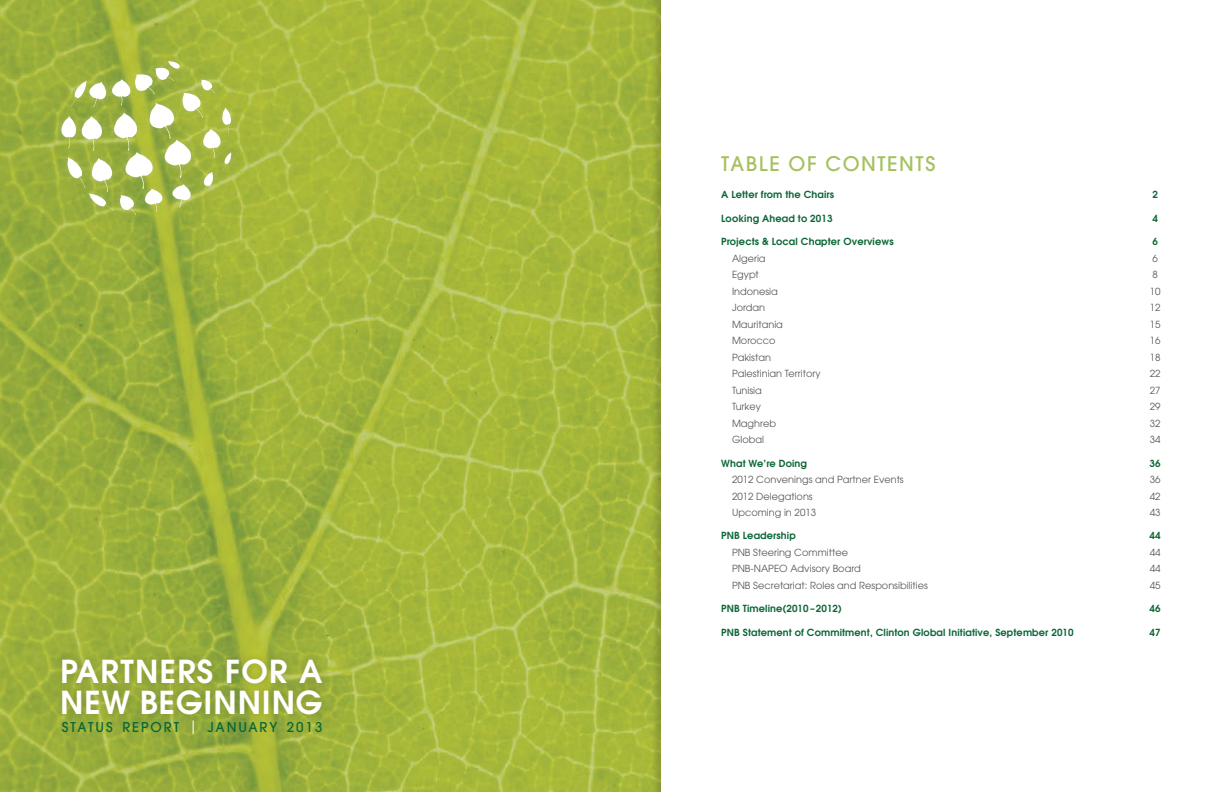
<style>
.page{position:relative;width:1224px;height:792px;background:#fff}
.page>*{position:absolute;margin:0;border:0;box-sizing:border-box;transform-origin:0 0}
.t1{font:600 31.5px/30.8px "Avant Garde";letter-spacing:.03em;color:#fff}
.t2{font:500 20px "Avant Garde";letter-spacing:.08em;color:#a5c15f}
.t3{font:500 13.5px "Avant Garde";letter-spacing:.145em;color:#0b6636}
.t4{font:9.8px "Avant Garde";color:#57585a}
.t5{font:600 9.8px "Avant Garde";letter-spacing:.015em;color:#0b6636}
.s1{font-weight:400;color:#fff}
</style>
<div class="page">
<img style="left:0;top:0;width:652px;height:792px">
<div style="left:53px;top:53px;width:186px;height:169px;background:#fff;opacity:.2"></div>
<svg style="left:61px;top:61px;width:170px;height:154px"></svg>
<div style="left:54px;top:651px;width:276px;height:72px;background:#231f20;opacity:.2"></div>
<h1 class="t1" style="left:60px;top:656px;width:264px">Partners for a new beginning</h1>
<h3 class="t3" style="left:62px;top:719px;width:262px">STATUS REPOR T <span class="s1">|</span> JANUARY 2013</h3>
<h2 class="t2" style="left:721px;top:151px;width:214px">TABLE OF CONTENTS</h2>
<p class="t5" style="left:721px;top:188px;width:114px">A Letter from the Chairs</p>
<p class="t5" style="left:1152px;top:188px;width:7px">2</p>
<p class="t5" style="left:721px;top:212px;width:113px">Looking Ahead to 2013</p>
<p class="t5" style="left:1152px;top:212px;width:7px">4</p>
<p class="t5" style="left:721px;top:235px;width:174px">Projects &amp; Local Chapter Overviews</p>
<p class="t5" style="left:1152px;top:235px;width:7px">6</p>
<p class="t4" style="left:732px;top:252px;width:35px">Algeria</p>
<p class="t4" style="left:1153px;top:252px;width:7px">6</p>
<p class="t4" style="left:732px;top:269px;width:28px">Egypt</p>
<p class="t4" style="left:1153px;top:269px;width:7px">8</p>
<p class="t4" style="left:732px;top:285px;width:47px">Indonesia</p>
<p class="t4" style="left:1150px;top:285px;width:12px">10</p>
<p class="t4" style="left:732px;top:302px;width:35px">Jordan</p>
<p class="t4" style="left:1150px;top:302px;width:12px">12</p>
<p class="t4" style="left:732px;top:318px;width:52px">Mauritania</p>
<p class="t4" style="left:1150px;top:318px;width:12px">15</p>
<p class="t4" style="left:732px;top:335px;width:45px">Morocco</p>
<p class="t4" style="left:1150px;top:335px;width:12px">16</p>
<p class="t4" style="left:732px;top:351px;width:40px">Pakistan</p>
<p class="t4" style="left:1150px;top:351px;width:12px">18</p>
<p class="t4" style="left:732px;top:368px;width:90px">Palestinian Territory</p>
<p class="t4" style="left:1150px;top:368px;width:12px">22</p>
<p class="t4" style="left:732px;top:384px;width:31px">Tunisia</p>
<p class="t4" style="left:1150px;top:384px;width:12px">27</p>
<p class="t4" style="left:732px;top:401px;width:31px">Turkey</p>
<p class="t4" style="left:1150px;top:401px;width:12px">29</p>
<p class="t4" style="left:732px;top:417px;width:46px">Maghreb</p>
<p class="t4" style="left:1150px;top:417px;width:12px">32</p>
<p class="t4" style="left:732px;top:434px;width:34px">Global</p>
<p class="t4" style="left:1150px;top:434px;width:12px">34</p>
<p class="t5" style="left:721px;top:457px;width:87px">What We’re Doing</p>
<p class="t5" style="left:1150px;top:457px;width:13px">36</p>
<p class="t4" style="left:732px;top:474px;width:173px">2012 Convenings and Partner Events</p>
<p class="t4" style="left:1150px;top:474px;width:12px">36</p>
<p class="t4" style="left:732px;top:490px;width:82px">2012 Delegations</p>
<p class="t4" style="left:1150px;top:490px;width:12px">42</p>
<p class="t4" style="left:732px;top:507px;width:86px">Upcoming in 2013</p>
<p class="t4" style="left:1150px;top:507px;width:12px">43</p>
<p class="t5" style="left:721px;top:529px;width:76px">PNB Leadership</p>
<p class="t5" style="left:1150px;top:529px;width:13px">44</p>
<p class="t4" style="left:732px;top:547px;width:118px">PNB Steering Committee</p>
<p class="t4" style="left:1150px;top:547px;width:12px">44</p>
<p class="t4" style="left:732px;top:563px;width:130px">PNB-NAPEO Advisory Board</p>
<p class="t4" style="left:1150px;top:563px;width:12px">44</p>
<p class="t4" style="left:732px;top:580px;width:197px">PNB Secretariat: Roles and Responsibilities</p>
<p class="t4" style="left:1150px;top:580px;width:12px">45</p>
<p class="t5" style="left:721px;top:602px;width:122px">PNB Timeline(2010–2012)</p>
<p class="t5" style="left:1150px;top:602px;width:13px">46</p>
<p class="t5" style="left:721px;top:626px;width:354px">PNB Statement of Commitment, Clinton Global Initiative, September 2010</p>
<p class="t5" style="left:1150px;top:626px;width:13px">47</p>
</div>
